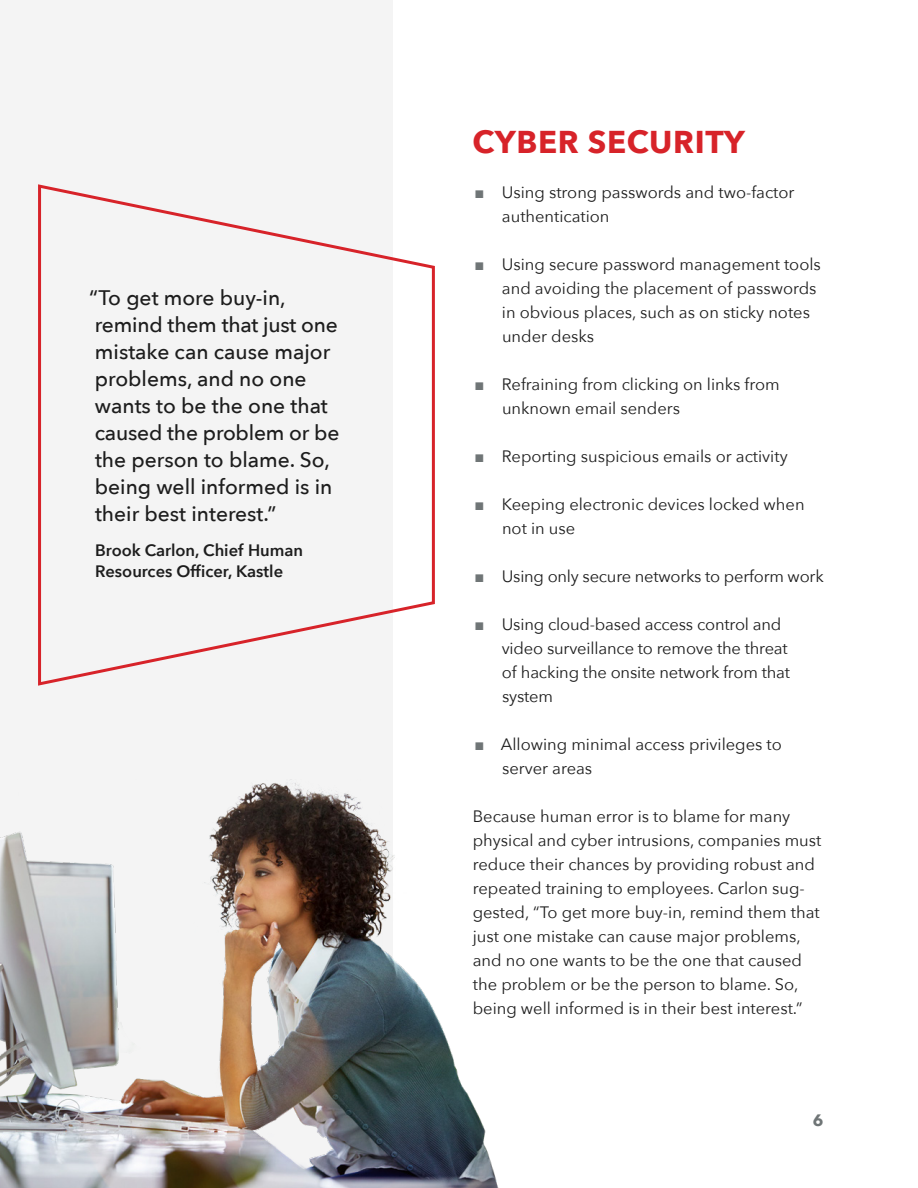
<style>
.page{position:relative;width:918px;height:1188px;background:#fff}
.page>*{position:absolute;margin:0;border:0;box-sizing:border-box;transform-origin:0 0}
.Heading_2{font:700 31.5px "Avenir Next";letter-spacing:.02em;color:#d72329}
.quote{font:500 21px/27px "Avenir Next";color:#1d1d1d}
.t1{font:16.5px/24px "Avenir Next";color:#1d1d1d}
.quote_attribution{font:600 16.5px/21px "Avenir Next";color:#1d1d1d}
.t2{font:700 16.5px "Avenir Next";color:#6f7576}
.s1{font-family:"Arial";color:#6f7576}
</style>
<div class="page">
<div style="left:0;top:0;width:393px;height:1188px;background:#f4f4f4"></div>
<svg style="left:38px;top:184px;width:397px;height:502px"></svg>
<img style="left:0;top:779px;width:499px;height:409px">
<p class="quote" style="left:89px;top:284px;width:252px">“To get more buy-in, remind them that just one mistake can cause major problems, and no one wants to be the one that caused the problem or be the person to blame. So, being well informed is in their best interest.”</p>
<p class="quote_attribution" style="left:95px;top:539px;width:209px">Brook Carlon, Chief Human<br>Resources Officer, Kastle</p>
<p class="Heading_2" style="left:473px;top:115px;width:274px">CYBER SECURITY</p>
<p class="t1" style="left:502px;top:180px;width:294px;text-indent:-27px"><span class="s1">■</span> Using strong passwords and two-factor authentication</p>
<p class="t1" style="left:502px;top:252px;width:321px;text-indent:-27px"><span class="s1">■</span> Using secure password management tools and avoiding the placement of passwords in obvious places, such as on sticky notes under desks</p>
<p class="t1" style="left:502px;top:372px;width:279px;text-indent:-28px"><span class="s1">■</span> Refraining from clicking on links from unknown email senders</p>
<p class="t1" style="left:474px;top:444px;width:315px"><span class="s1">■</span> Reporting suspicious emails or activity</p>
<p class="t1" style="left:502px;top:492px;width:304px;text-indent:-28px"><span class="s1">■</span> Keeping electronic devices locked when not in use</p>
<p class="t1" style="left:474px;top:564px;width:351px"><span class="s1">■</span> Using only secure networks to perform work</p>
<p class="t1" style="left:502px;top:612px;width:290px;text-indent:-27px"><span class="s1">■</span> Using cloud-based access control and video surveillance to remove the threat of hacking the onsite network from that system</p>
<p class="t1" style="left:502px;top:732px;width:281px;text-indent:-28px"><span class="s1">■</span> Allowing minimal access privileges to server areas</p>
<p class="t1" style="left:473px;top:804px;width:350px">Because human error is to blame for many physical and cyber intrusions, companies must reduce their chances by providing robust and repeated training to employees. Carlon sug&shy;gested, “To get more buy-in, remind them that just one mistake can cause major problems, and no one wants to be the one that caused the problem or be the person to blame. So, being well informed is in their best interest.”</p>
<p class="t2" style="left:813px;top:1106px;width:12px">6</p>
</div>
